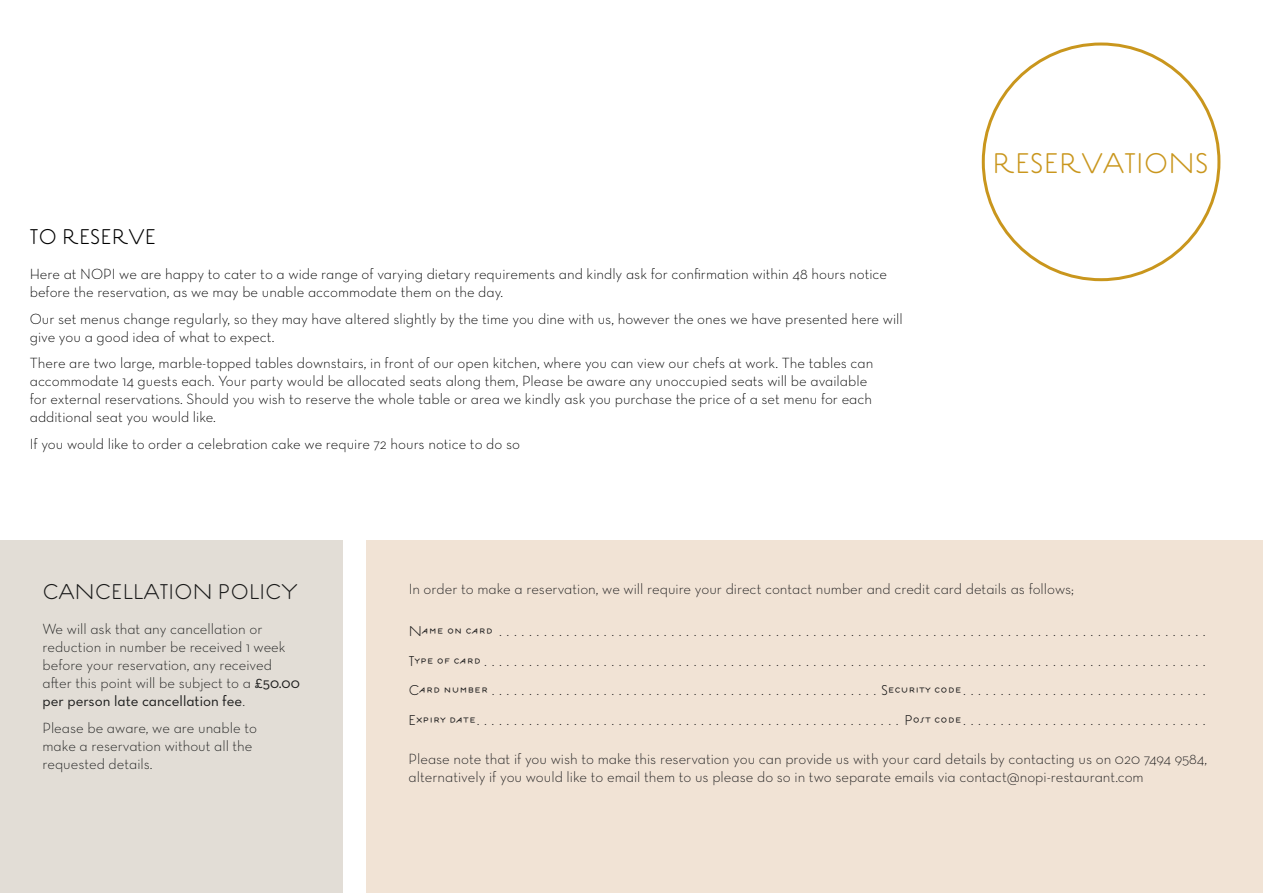
<style>
.page{position:relative;width:1263px;height:893px;background:#fff}
.page>*{position:absolute;margin:0;border:0;box-sizing:border-box;transform-origin:0 0}
.t1{font:30px "Estilo";letter-spacing:.015em;color:#c9961d}
.t2{font:22.5px "Estilo";letter-spacing:.015em;color:#000}
.t3{font:15px/18px "Neutraface Text Light Alt";color:#000}
.t4{font:15px/29.5px "Estilo";color:#000;text-align:justify}
.t5{font:15px "Neutraface Text Book Alt";color:#000}
.s1{font-family:"Neutraface Text Book Alt"}
.s2{font-family:"Neutraface Text Light Alt"}
</style>
<div class="page">
<div style="left:0;top:540px;width:342px;height:353px;background:#dfdad2"></div>
<div style="left:366px;top:540px;width:897px;height:353px;background:#f0e0d1"></div>
<h2 class="t2" style="left:30px;top:223px;width:128px">TO RESERVE</h2>
<p class="t3" style="left:30px;top:265px;width:859px">Here at NOPI we are happy to cater to a wide range of varying dietary requirements and kindly ask for confirmation within 48 hours notice before the reservation, as we may be unable accommodate them on the day.</p>
<p class="t3" style="left:30px;top:309px;width:874px">Our set menus change regularly, so they may have altered slightly by the time you dine with us, however the ones we have presented here will give you a good idea of what to expect.</p>
<p class="t3" style="left:30px;top:354px;width:845px">There are two large, marble-topped tables downstairs, in front of our open kitchen, where you can view our chefs at work. The tables can accommodate 14 guests each. Your party would be allocated seats along them, Please be aware any unoccupied seats will be available for external reservations. Should you wish to reserve the whole table or area we kindly ask you purchase the price of a set menu for each additional seat you would like.</p>
<p class="t3" style="left:30px;top:434px;width:492px">If you would like to order a celebration cake we require 72 hours notice to do so</p>
<h1 class="t1" style="left:992px;top:145px;width:217px">RESERVATIONS</h1>
<h2 class="t2" style="left:43px;top:578px;width:257px">CANCELLATION POLICY</h2>
<p class="t3" style="left:43px;top:620px;width:259px">We will ask that any cancellation or reduction in number be received 1 week before your reservation, any received after this point will be subject to a <span class="s1">£50.00</span></p>
<p class="t5" style="left:43px;top:692px;width:204px">per person late cancellation fee<span class="s2">.</span></p>
<p class="t3" style="left:43px;top:719px;width:216px">Please be aware, we are unable to make a reservation without all the requested details.</p>
<p class="t3" style="left:409px;top:580px;width:667px">In order to make a reservation, we will require your direct contact number and credit card details as follows;</p>
<p class="t4" style="left:409px;top:617px;width:799px">Name on card . . . . . . . . . . . . . . . . . . . . . . . . . . . . . . . . . . . . . . . . . . . . . . . . . . . . . . . . . . . . . . . . . . . . . . . . . . . . . . . . . . . . . . . . . . . . . . .<br>Type of card . . . . . . . . . . . . . . . . . . . . . . . . . . . . . . . . . . . . . . . . . . . . . . . . . . . . . . . . . . . . . . . . . . . . . . . . . . . . . . . . . . . . . . . . . . . . . . . . .<br>Card number . . . . . . . . . . . . . . . . . . . . . . . . . . . . . . . . . . . . . . . . . . . . . . . . . . . . Security code . . . . . . . . . . . . . . . . . . . . . . . . . . . . . . . . .<br>Expiry date . . . . . . . . . . . . . . . . . . . . . . . . . . . . . . . . . . . . . . . . . . . . . . . . . . . . . . . . . Post code . . . . . . . . . . . . . . . . . . . . . . . . . . . . . . . . .</p>
<p class="t3" style="left:409px;top:750px;width:800px">Please note that if you wish to make this reservation you can provide us with your card details by contacting us on 020 7494 9584, alternatively if you would like to email them to us please do so in two separate emails via contact@nopi-restaurant.com</p>
</div>
